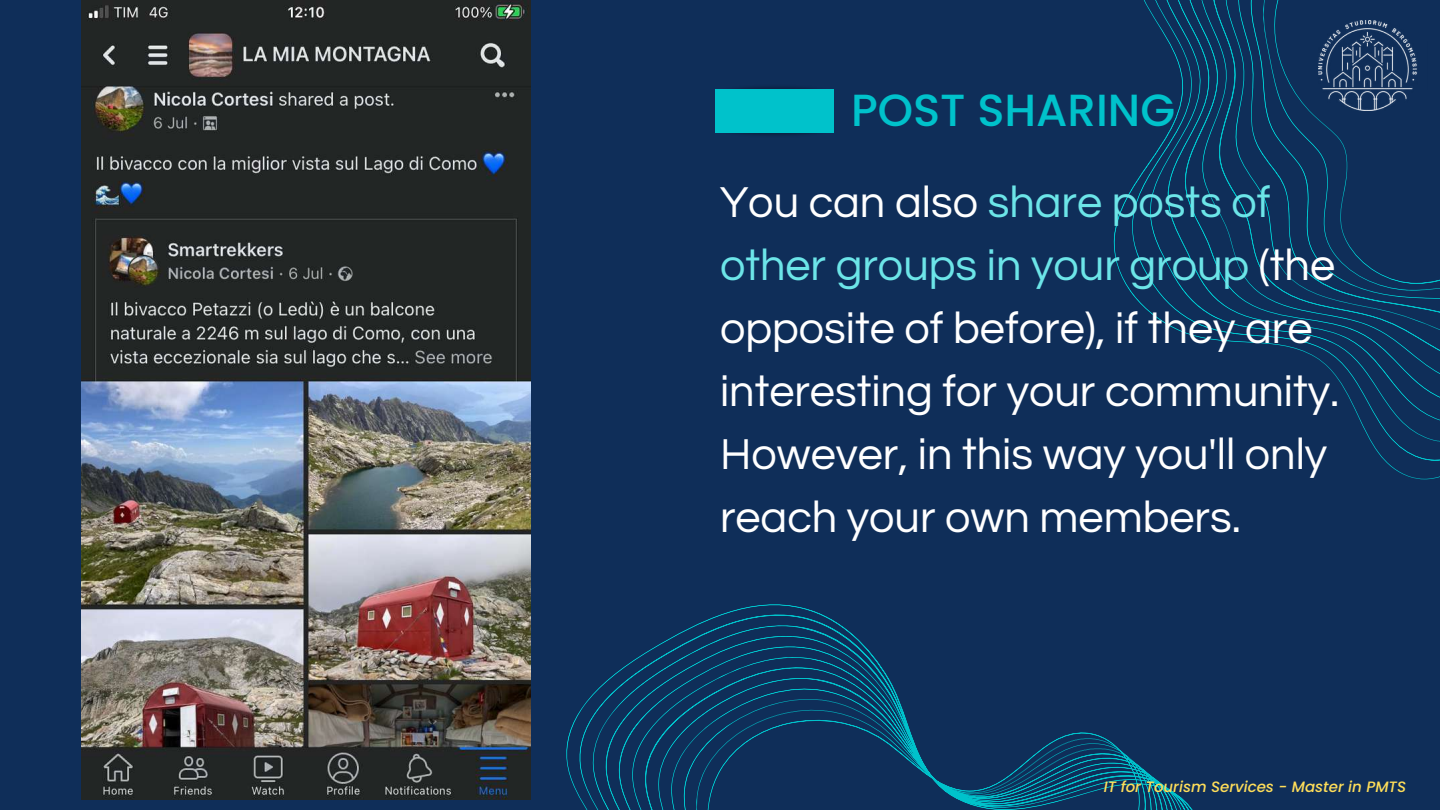
<style>
.page{position:relative;width:1440px;height:810px;background:#0f2e59}
.page>*{position:absolute;margin:0;border:0;box-sizing:border-box;transform-origin:0 0}
.t1{font:45px/63px "Questrial";color:#fff}
.t2{font:500 45px "Poppins";color:#00c2cb}
.t3{font:italic 500 15px "Poppins";color:#ffde59}
.s1{color:#6ce5e8}
</style>
<div class="page">
<img style="left:715px;top:132px;width:119px;height:3px">
<div style="left:715px;top:89px;width:119px;height:43px;background:#00c2cb"></div>
<svg style="left:566px;top:604px;width:627px;height:206px"></svg>
<svg style="left:1113px;top:0;width:327px;height:479px"></svg>
<img style="left:1318px;top:21px;width:110px;height:90px">
<img style="left:81px;top:0;width:450px;height:800px">
<p class="t2" style="left:851px;top:79px;width:326px">POST SHARING</p>
<p class="t1" style="left:720px;top:172px;width:621px">You can also <span class="s1">share posts of other groups in your group</span> (the opposite of before), if they are interesting for your community.<br>However, in this way you'll only reach your own members.</p>
<p class="t3" style="left:1104px;top:777px;width:304px">IT for Tourism Services - Master in PMTS</p>
</div>
